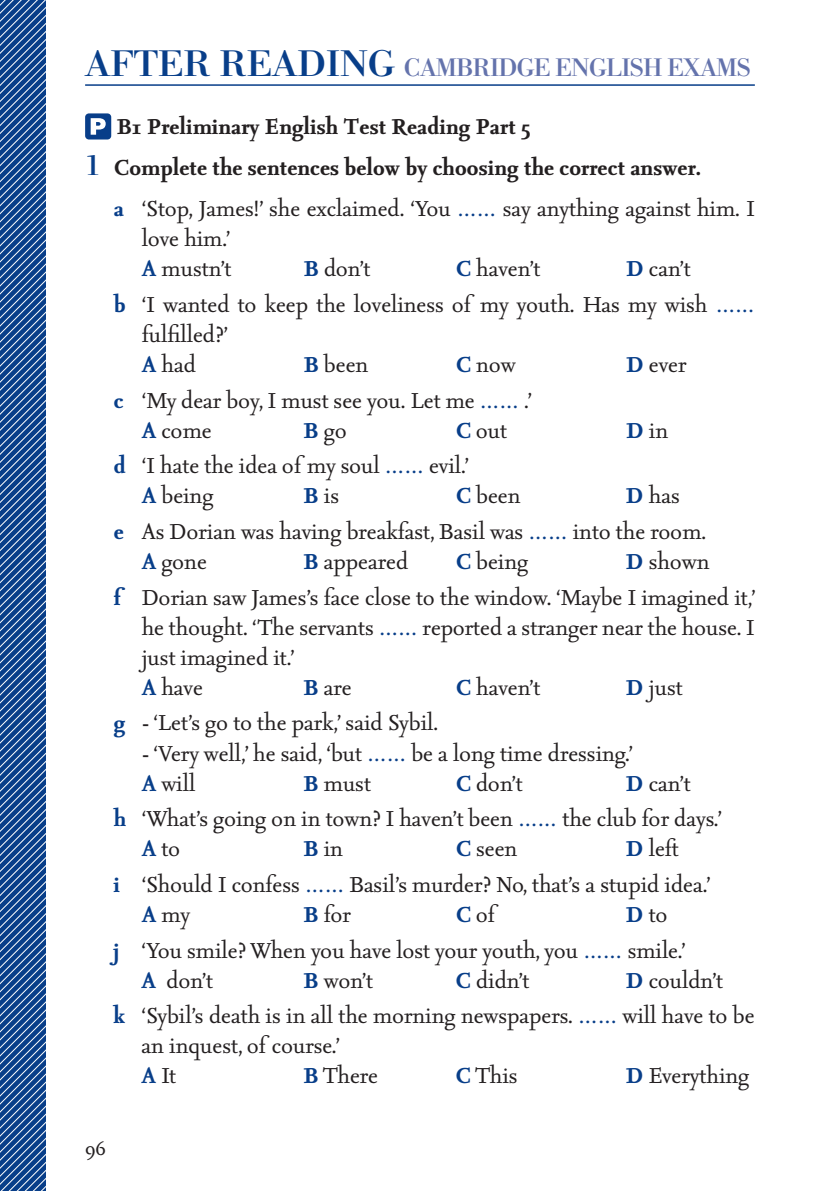
<style>
.page{position:relative;width:840px;height:1191px;background:#fff}
.page>*{position:absolute;margin:0;border:0;box-sizing:border-box;transform-origin:0 0}
.t1{font:26px/30px "Seria";color:#231f20}
.t2{font:700 26px "Seria";color:#231f20}
.t3{font:700 26px "Bodoni Classico";letter-spacing:-.02em;color:#6473ac;scale:.96 1}
.t4{font:24px "Seria";color:#231f20}
.s1{font-size:38px;color:#083e89}
.s2{font-family:"Bodoni Classico";font-size:30px;color:#083e89}
.s3{font-weight:700;color:#083e89}
.s4{color:#083e89}
</style>
<div class="page">
<div style="left:85px;top:113px;width:26px;height:26px;background:#083e89;border-radius:4px"></div>
<svg style="left:91px;top:118px;width:15px;height:17px"></svg>
<hr style="left:85px;top:84px;width:669px;height:2px;background:#083e89">
<svg style="left:0;top:0;width:46px;height:1191px;background:#335f9d"></svg>
<p class="t3" style="left:85px;top:52px;width:694px"><span class="s1">AFTER READING</span> CAMBRIDGE ENGLISH EXAMS</p>
<p class="t2" style="left:116px;top:113px;width:415px">B1 Preliminary English Test Reading Part 5</p>
<p class="t2" style="left:85px;top:155px;width:617px"><span class="s2">1</span> Complete the sentences below by choosing the correct answer.</p>
<p class="t1" style="left:113px;top:195px;width:642px"><span class="s3">a</span> ‘Stop, James!’ she exclaimed. ‘You <span class="s4">……</span> say anything against him. I</p>
<p class="t1" style="left:142px;top:225px;width:91px">love him.’<br><span class="s3">A</span> mustn’t</p>
<p class="t1" style="left:303px;top:255px;width:69px"><span class="s3">B</span> don’t</p>
<p class="t1" style="left:455px;top:255px;width:86px"><span class="s3">C</span> haven’t</p>
<p class="t1" style="left:113px;top:252px;width:642px;line-height:35.6px;text-indent:512px"><span class="s3">D</span> can’t<br><span class="s3">b</span> ‘I wanted to keep the loveliness of my youth. Has my wish <span class="s4">……</span></p>
<p class="t1" style="left:142px;top:320px;width:88px">fulfilled?’<br><span class="s3">A</span> had</p>
<p class="t1" style="left:303px;top:350px;width:66px"><span class="s3">B</span> been</p>
<p class="t1" style="left:455px;top:350px;width:62px"><span class="s3">C</span> now</p>
<p class="t1" style="left:625px;top:350px;width:62px"><span class="s3">D</span> ever</p>
<p class="t1" style="left:142px;top:386px;width:391px;text-indent:-28px"><span class="s3">c</span> ‘My dear boy, I must see you. Let me <span class="s4">……</span> .’<br><span class="s3">A</span> come</p>
<p class="t1" style="left:303px;top:416px;width:45px"><span class="s3">B</span> go</p>
<p class="t1" style="left:455px;top:416px;width:53px"><span class="s3">C</span> out</p>
<p class="t1" style="left:625px;top:416px;width:44px"><span class="s3">D</span> in</p>
<p class="t1" style="left:142px;top:452px;width:329px;text-indent:-28px"><span class="s3">d</span> ‘I hate the idea of my soul <span class="s4">……</span> evil.’<br><span class="s3">A</span> being</p>
<p class="t1" style="left:113px;top:479px;width:594px;line-height:35.6px;text-indent:512px"><span class="s3">D</span> has<br><span class="s3">e</span> As Dorian was having breakfast, Basil was <span class="s4">……</span> into the room.</p>
<p class="t1" style="left:142px;top:547px;width:67px"><span class="s3">A</span> gone</p>
<p class="t1" style="left:303px;top:547px;width:106px"><span class="s3">B</span> appeared</p>
<p class="t1" style="left:455px;top:547px;width:74px"><span class="s3">C</span> being</p>
<p class="t1" style="left:303px;top:482px;width:37px"><span class="s3">B</span> is</p>
<p class="t1" style="left:455px;top:482px;width:66px"><span class="s3">C</span> been</p>
<p class="t1" style="left:113px;top:544px;width:643px;line-height:35.6px;text-indent:512px"><span class="s3">D</span> shown<br><span class="s3">f</span> Dorian saw James’s face close to the window. ‘Maybe I imagined it,’</p>
<p class="t1" style="left:142px;top:613px;width:614px">he thought. ‘The servants <span class="s4">……</span> reported a stranger near the house. I just imagined it.’<br><span class="s3">A</span> have</p>
<p class="t1" style="left:303px;top:673px;width:50px"><span class="s3">B</span> are</p>
<p class="t1" style="left:455px;top:673px;width:86px"><span class="s3">C</span> haven’t</p>
<p class="t1" style="left:625px;top:673px;width:59px"><span class="s3">D</span> just</p>
<p class="t1" style="left:113px;top:709px;width:326px"><span class="s3">g</span> - ‘Let’s go to the park,’ said Sybil.</p>
<p class="t1" style="left:142px;top:739px;width:492px">- ‘Very well,’ he said, ‘but <span class="s4">……</span> be a long time dressing.’<br><span class="s3">A</span> will</p>
<p class="t1" style="left:303px;top:769px;width:69px"><span class="s3">B</span> must</p>
<p class="t1" style="left:455px;top:769px;width:69px"><span class="s3">C</span> don’t</p>
<p class="t1" style="left:113px;top:766px;width:610px;line-height:35.6px;text-indent:512px"><span class="s3">D</span> can’t<br><span class="s3">h</span> ‘What’s going on in town? I haven’t been <span class="s4">……</span> the club for days.’</p>
<p class="t1" style="left:142px;top:834px;width:40px"><span class="s3">A</span> to</p>
<p class="t1" style="left:303px;top:834px;width:41px"><span class="s3">B</span> in</p>
<p class="t1" style="left:455px;top:834px;width:63px"><span class="s3">C</span> seen</p>
<p class="t1" style="left:113px;top:831px;width:598px;line-height:35.6px;text-indent:512px"><span class="s3">D</span> left<br><span class="s3">i</span> ‘Should I confess <span class="s4">……</span> Basil’s murder? No, that’s a stupid idea.’</p>
<p class="t1" style="left:142px;top:900px;width:50px"><span class="s3">A</span> my</p>
<p class="t1" style="left:303px;top:900px;width:49px"><span class="s3">B</span> for</p>
<p class="t1" style="left:455px;top:900px;width:41px"><span class="s3">C</span> of</p>
<p class="t1" style="left:113px;top:897px;width:573px;line-height:35.6px;text-indent:512px"><span class="s3">D</span> to<br><span class="s3">j</span> ‘You smile? When you have lost your youth, you <span class="s4">……</span> smile.’</p>
<p class="t1" style="left:141px;top:966px;width:73px"><span class="s3">A</span> don’t</p>
<p class="t1" style="left:303px;top:966px;width:71px"><span class="s3">B</span> won’t</p>
<p class="t1" style="left:455px;top:966px;width:76px"><span class="s3">C</span> didn’t</p>
<p class="t1" style="left:113px;top:963px;width:642px;line-height:35.6px;text-indent:512px"><span class="s3">D</span> couldn’t<br><span class="s3">k</span> ‘Sybil’s death is in all the morning newspapers. <span class="s4">……</span> will have to be</p>
<p class="t1" style="left:141px;top:1031px;width:200px">an inquest, of course.’<br><span class="s3">A</span> It</p>
<p class="t1" style="left:303px;top:1061px;width:76px"><span class="s3">B</span> There</p>
<p class="t1" style="left:455px;top:1061px;width:64px"><span class="s3">C</span> This</p>
<p class="t1" style="left:625px;top:1061px;width:125px"><span class="s3">D</span> Everything</p>
<p class="t4" style="left:85px;top:1135px;width:22px">96</p>
</div>
